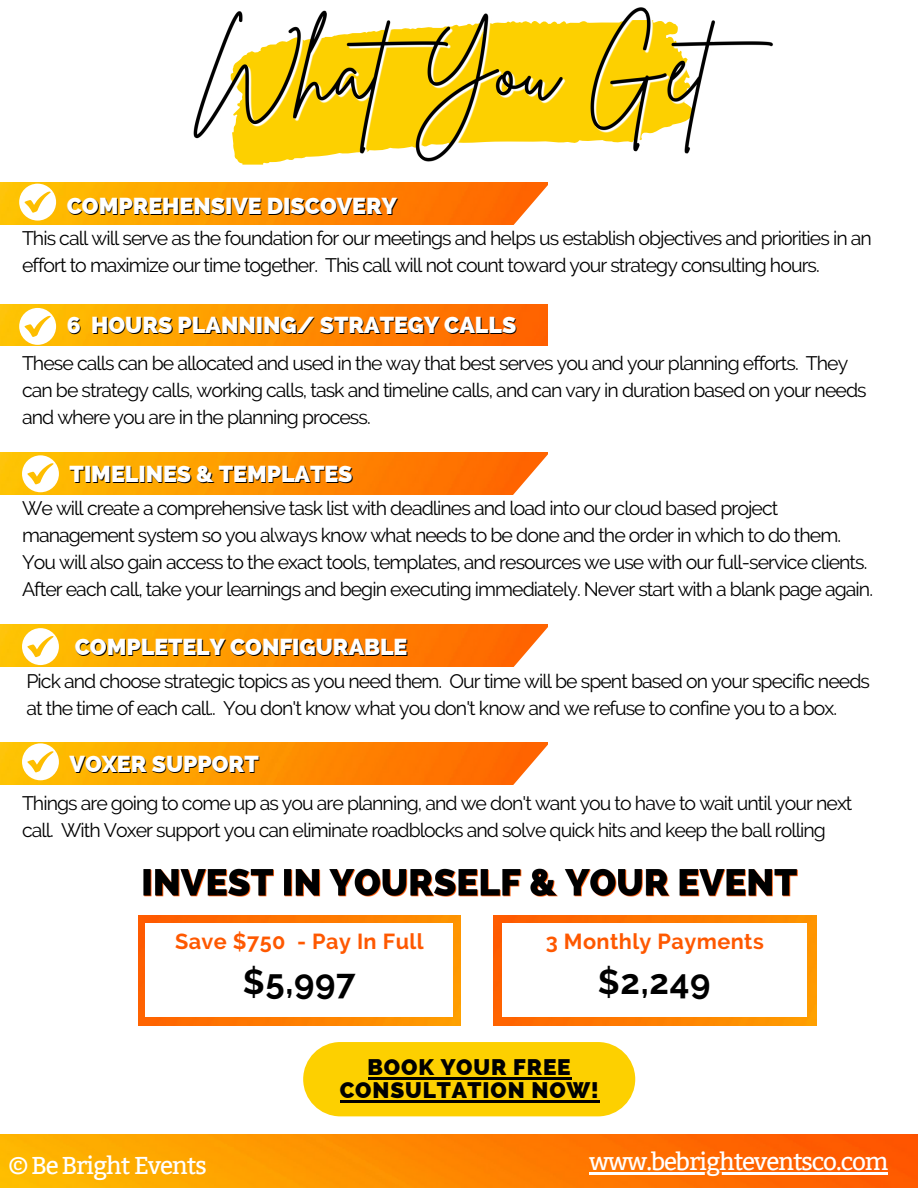
<style>
.page{position:relative;width:918px;height:1188px;background:#fff}
.page>*{position:absolute;margin:0;border:0;box-sizing:border-box;transform-origin:0 0}
.t1{font:700 34.65px "Raleway";letter-spacing:.02em;color:#000}
.t2{font:24.3px "Bitter";letter-spacing:-.05em;color:#fff}
.t3{font:800 23.1px "Raleway";color:#fff}
.t4{font:800 22.5px/23.7px "Raleway";letter-spacing:.035em;color:#000;text-align:center}
.t5{font:700 21.6px "Raleway";letter-spacing:.02em;color:#fe5800}
.t6{font:19.5px/27px "Raleway";letter-spacing:-.05em;color:#000}
.s1{color:#000}
</style>
<div class="page">
<img style="left:0;top:1134px;width:918px;height:54px">
<div style="left:303px;top:1042px;width:332px;height:74px;background:#fdd000;border-radius:37px"></div>
<hr style="left:368px;top:1077px;width:204px;height:2px;background:#000">
<hr style="left:340px;top:1101px;width:260px;height:2px;background:#000">
<img style="left:143px;top:868px;width:655px;height:29px">
<hr style="left:589px;top:1173px;width:299px;height:2px;background:#fff">
<img style="left:138px;top:916px;width:323px;height:110px">
<div style="left:145px;top:923px;width:308px;height:94px;background:#fff"></div>
<img style="left:493px;top:916px;width:323px;height:110px">
<div style="left:502px;top:923px;width:305px;height:94px;background:#fff"></div>
<img style="left:0;top:183px;width:511px;height:42px">
<svg style="left:511px;top:182px;width:37px;height:43px"></svg>
<svg style="left:19px;top:184px;width:37px;height:37px"></svg>
<img style="left:0;top:304px;width:548px;height:42px">
<svg style="left:19px;top:308px;width:37px;height:37px"></svg>
<img style="left:0;top:625px;width:511px;height:42px">
<svg style="left:511px;top:624px;width:37px;height:43px"></svg>
<svg style="left:22px;top:628px;width:37px;height:37px"></svg>
<img style="left:0;top:453px;width:511px;height:41px">
<svg style="left:511px;top:452px;width:37px;height:43px"></svg>
<svg style="left:22px;top:455px;width:37px;height:37px"></svg>
<img style="left:0;top:742px;width:511px;height:42px">
<svg style="left:511px;top:742px;width:37px;height:43px"></svg>
<svg style="left:22px;top:743px;width:37px;height:37px"></svg>
<img style="left:193px;top:7px;width:580px;height:158px">
<p class="t3" style="left:67px;top:192px;width:332px">COMPREHENSIVE DISCOVERY</p>
<p class="t6" style="left:22px;top:225px;width:851px">This call will serve as the foundation for our meetings and helps us establish objectives and priorities in an effort to maximize our time together. This call will not count toward your strategy consulting hours.</p>
<p class="t3" style="left:68px;top:311px;width:450px"><span class="s1">6</span> HOURS PLANNING/ STRATEGY CALLS</p>
<p class="t6" style="left:22px;top:350px;width:846px">These calls can be allocated and used in the way that best serves you and your planning efforts. They can be strategy calls, working calls, task and timeline calls, and can vary in duration based on your needs and where you are in the planning process.</p>
<p class="t3" style="left:70px;top:460px;width:284px">TIMELINES &amp; TEMPLATES</p>
<p class="t6" style="left:22px;top:495px;width:853px">We will create a comprehensive task list with deadlines and load into our cloud based project management system so you always know what needs to be done and the order in which to do them.<br>You will also gain access to the exact tools, templates, and resources we use with our full-service clients.<br>After each call, take your learnings and begin executing immediately. Never start with a blank page again.</p>
<p class="t3" style="left:75px;top:633px;width:334px">COMPLETELY CONFIGURABLE</p>
<p class="t6" style="left:26px;top:667px;width:845px">Pick and choose strategic topics as you need them. Our time will be spent based on your specific needs at the time of each call.. You don't know what you don't know and we refuse to confine you to a box.</p>
<p class="t3" style="left:70px;top:750px;width:191px">VOXER SUPPORT</p>
<p class="t6" style="left:22px;top:790px;width:832px">Things are going to come up as you are planning, and we don't want you to have to wait until your next call. With Voxer support you can eliminate roadblocks and solve quick hits and keep the ball rolling</p>
<p class="t5" style="left:175px;top:929px;width:250px">Save $750 - Pay In Full</p>
<p class="t1" style="left:243px;top:962px;width:114px">$5,997</p>
<p class="t5" style="left:546px;top:929px;width:220px">3 Monthly Payments</p>
<p class="t1" style="left:598px;top:962px;width:114px">$2,249</p>
<p class="t4" style="left:340px;top:1055px;width:261px">BOOK YOUR FREE<br>CONSULTATION NOW!</p>
<p class="t2" style="left:8px;top:1151px;width:200px">© Be Bright Events</p>
<p class="t2" style="left:589px;top:1148px;width:301px">www.bebrighteventsco.com</p>
</div>
